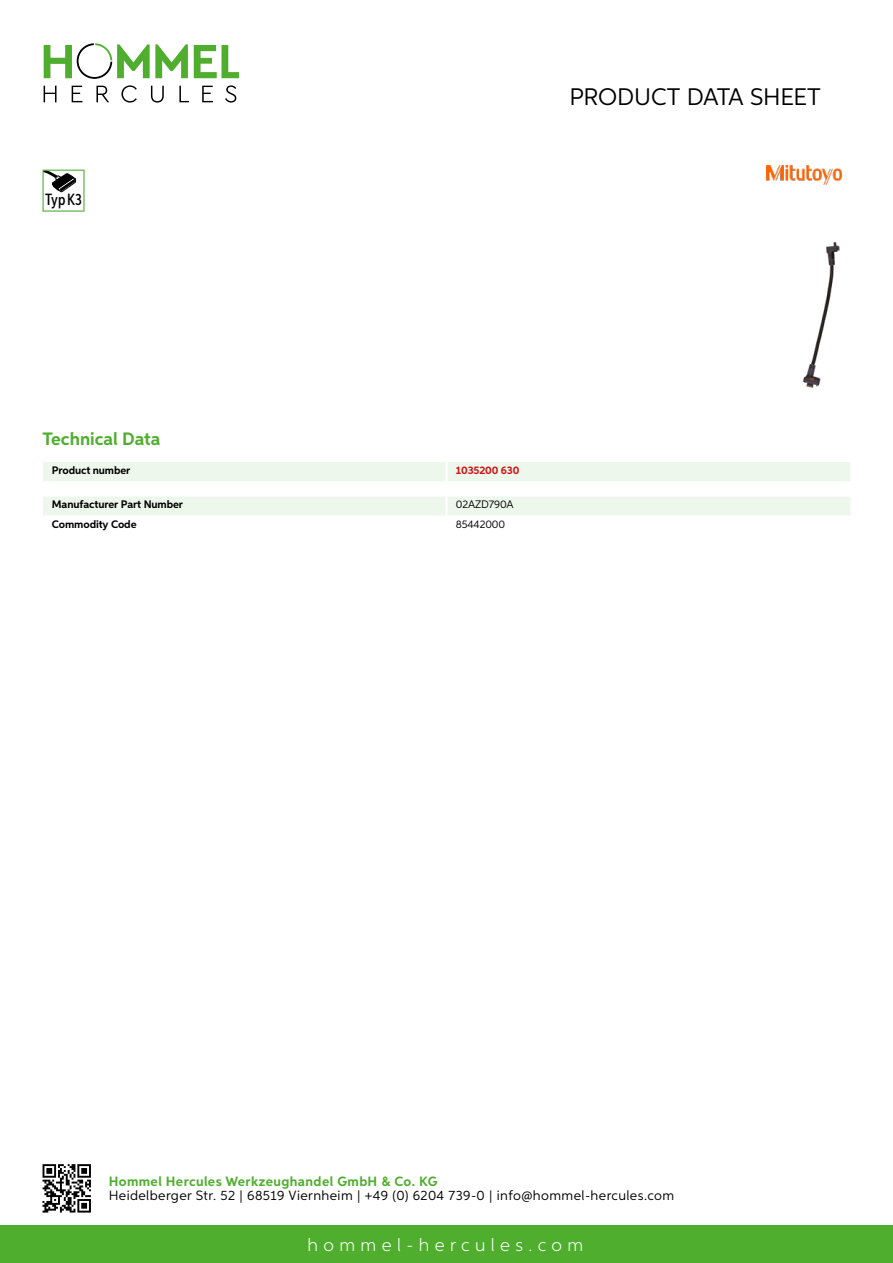
<style>
.page{position:relative;width:893px;height:1263px;background:#fff}
.page>*{position:absolute;margin:0;border:0;box-sizing:border-box;transform-origin:0 0}
.t1{font:24px "Aspira";letter-spacing:-.01em;color:#000}
.t2{font:300 18px "Aspira";letter-spacing:.3em;color:#fff}
.t3{font:700 18px "Aspira";color:#50ae2f}
.t4{font:500 16.35px "Aspira XX Nar";color:#000}
.t5{font:13.5px "Aspira";letter-spacing:.03em;color:#000}
.t6{font:700 13.5px "Aspira";letter-spacing:.03em;color:#50ae2f}
.t7{font:700 10.95px "Aspira";letter-spacing:-.01em;color:#000}
.t8{font:10.95px "Aspira";letter-spacing:-.01em;color:#000}
.t9{font:700 10.95px "Aspira";letter-spacing:-.01em;color:#cd1013}
</style>
<div class="page">
<div style="left:0;top:1226px;width:893px;height:37px;background:#50ae2f"></div>
<svg style="left:43px;top:1164px;width:48px;height:48px"></svg>
<svg style="left:194px;top:45px;width:45px;height:33px"></svg>
<svg style="left:44px;top:43px;width:144px;height:36px"></svg>
<svg style="left:44px;top:86px;width:13px;height:16px"></svg>
<svg style="left:72px;top:86px;width:10px;height:16px"></svg>
<svg style="left:96px;top:86px;width:13px;height:16px"></svg>
<svg style="left:121px;top:85px;width:16px;height:18px"></svg>
<svg style="left:151px;top:86px;width:13px;height:17px"></svg>
<svg style="left:179px;top:86px;width:10px;height:16px"></svg>
<svg style="left:202px;top:86px;width:11px;height:16px"></svg>
<svg style="left:225px;top:85px;width:11px;height:18px"></svg>
<div style="left:43px;top:462px;width:807px;height:19px;background:#eef7eb"></div>
<hr style="left:445px;top:462px;width:3px;height:19px;background:#fff">
<div style="left:43px;top:497px;width:807px;height:19px;background:#eef7eb"></div>
<svg style="left:43px;top:170px;width:42px;height:42px"></svg>
<img style="left:802px;top:241px;width:38px;height:147px">
<img style="left:766px;top:166px;width:76px;height:19px">
<p class="t4" style="left:45px;top:190px;width:38px">TypK3</p>
<h1 class="t1" style="left:569px;top:82px;width:253px">Product data sh eet</h1>
<h2 class="t3" style="left:43px;top:428px;width:120px">Technical Data</h2>
<p class="t7" style="left:52px;top:463px;width:80px">Product number</p>
<p class="t9" style="left:456px;top:463px;width:65px">1035200 630</p>
<p class="t7" style="left:52px;top:498px;width:133px">Manufacturer Part Number</p>
<p class="t8" style="left:456px;top:498px;width:59px">02AZD790A</p>
<p class="t7" style="left:52px;top:517px;width:86px">Commodity Code</p>
<p class="t8" style="left:456px;top:517px;width:51px">85442000</p>
<p class="t6" style="left:109px;top:1172px;width:330px">Hommel Hercules Werkzeughandel GmbH &amp; Co. KG</p>
<p class="t5" style="left:109px;top:1187px;width:567px">Heidelberger Str. 52 | 68519 Viernheim | +49 (0) 6204 739-0 | info@hommel-hercules.com</p>
<h2 class="t2" style="left:307px;top:1234px;width:277px">hommel-hercules.com</h2>
</div>
